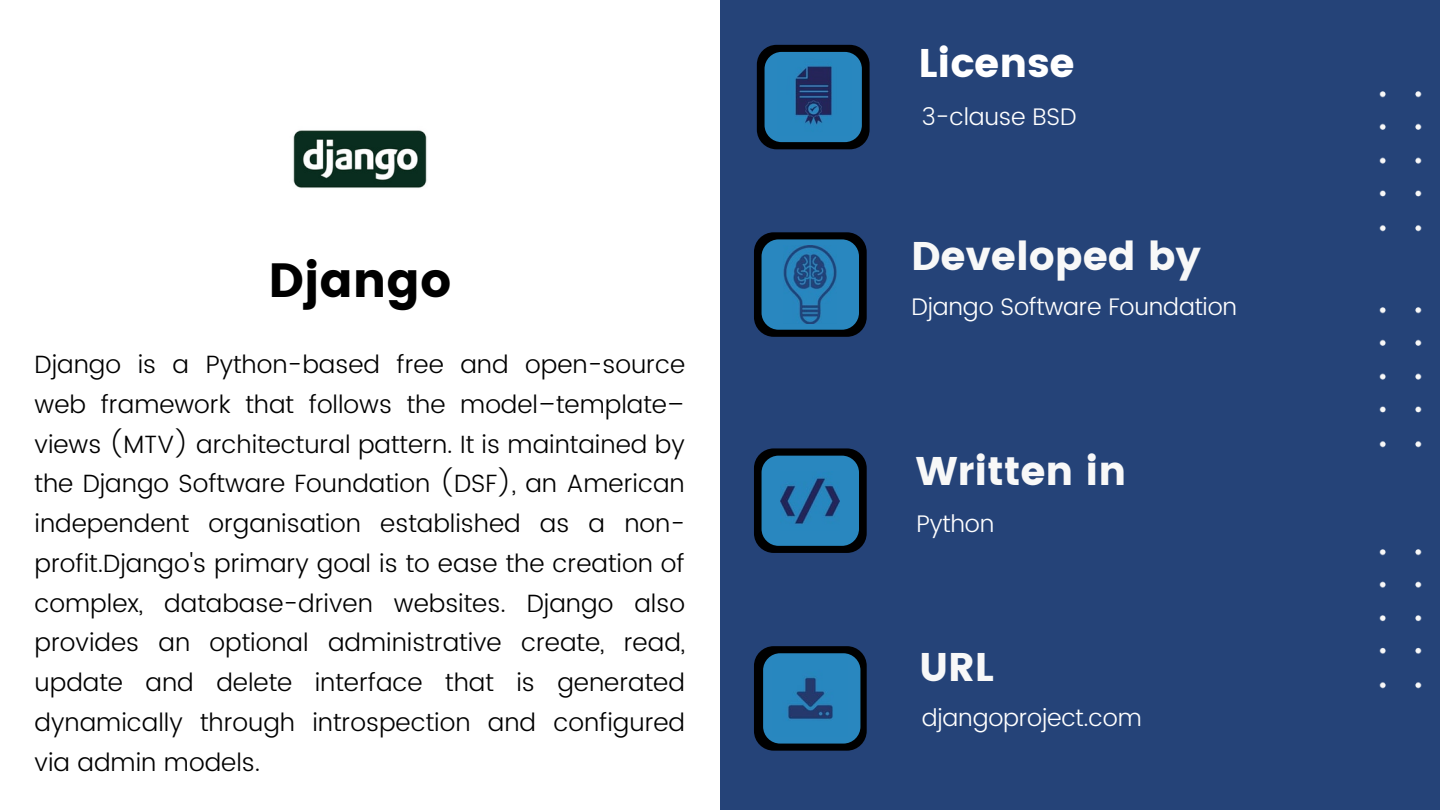
<style>
.page{position:relative;width:1440px;height:810px;background:#254378}
.page>*{position:absolute;margin:0;border:0;box-sizing:border-box;transform-origin:0 0}
.t1{font:48px "Poppins";color:#000}
.t2{font:40px "Poppins";color:#f8f8f8}
.t3{font:40px "Poppins";color:#fff}
.t4{font:300 25px/39.8px "Poppins";color:#000;text-align:justify}
.t5{font:300 24px "Poppins";letter-spacing:-.01em;color:#fff}
</style>
<div class="page">
<img style="left:1379px;top:307px;width:43px;height:141px">
<div style="left:0;top:0;width:720px;height:810px;background:#fff"></div>
<div style="left:757px;top:45px;width:113px;height:104px;background:#000;border-radius:20px"></div>
<div style="left:765px;top:52px;width:97px;height:90px;background:#2987bf;border-radius:17px"></div>
<img style="left:1379px;top:91px;width:43px;height:141px">
<img style="left:1379px;top:549px;width:43px;height:140px">
<img style="left:795px;top:66px;width:37px;height:59px">
<div style="left:754px;top:232px;width:113px;height:105px;background:#000;border-radius:20px"></div>
<div style="left:762px;top:239px;width:97px;height:91px;background:#2987bf;border-radius:17px"></div>
<img style="left:783px;top:246px;width:54px;height:77px">
<div style="left:754px;top:646px;width:113px;height:105px;background:#000;border-radius:20px"></div>
<div style="left:763px;top:653px;width:97px;height:91px;background:#2987bf;border-radius:17px"></div>
<img style="left:787px;top:677px;width:46px;height:43px">
<div style="left:754px;top:448px;width:113px;height:105px;background:#000;border-radius:20px"></div>
<div style="left:762px;top:456px;width:97px;height:90px;background:#2987bf;border-radius:17px"></div>
<img style="left:780px;top:478px;width:60px;height:46px">
<img style="left:293px;top:130px;width:134px;height:58px">
<p class="t1" style="left:269px;top:252px;width:184px">Django</p>
<p class="t4" style="left:35px;top:345px;width:652px">Django is a Python-based free and open-source web framework that follows the model–template– views (MTV) architectural pattern. It is maintained by the Django Software Foundation (DSF), an American independent organisation established as a non&shy;profit.Django's primary goal is to ease the creation of complex, database-driven websites. Django also provides an optional administrative create, read, update and delete interface that is generated dynamically through introspection and configured via admin models.</p>
<p class="t3" style="left:918px;top:40px;width:158px">License</p>
<p class="t5" style="left:922px;top:103px;width:156px">3-clause BSD</p>
<p class="t2" style="left:911px;top:233px;width:291px">Developed by</p>
<p class="t5" style="left:912px;top:293px;width:327px">Django Software Foundation</p>
<p class="t2" style="left:916px;top:448px;width:212px">Written in</p>
<p class="t5" style="left:917px;top:510px;width:79px">Python</p>
<p class="t2" style="left:919px;top:643px;width:76px">URL</p>
<p class="t5" style="left:922px;top:704px;width:221px">djangoproject.com</p>
</div>
